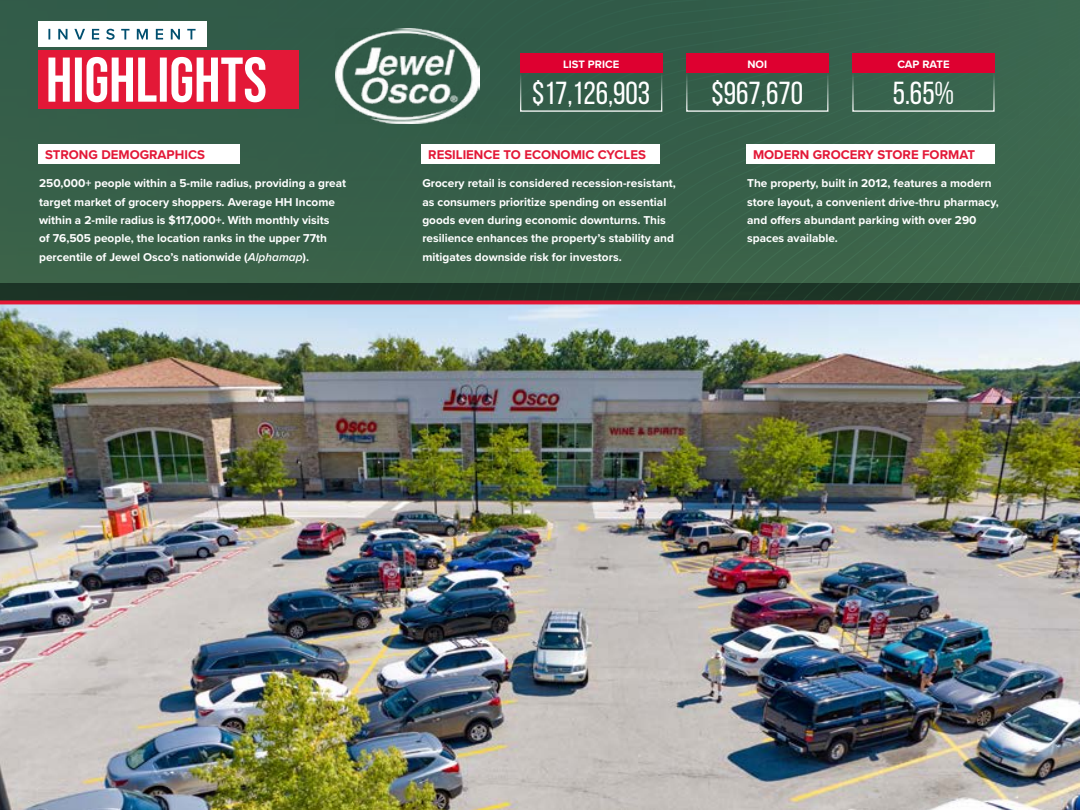
<style>
.page{position:relative;width:1080px;height:810px;background:#fff}
.page>*{position:absolute;margin:0;border:0;box-sizing:border-box;transform-origin:0 0}
.t1{font:31.88px "Bebas Neue";color:#fff}
.t2{font:700 13.12px "Proxima Nova";color:#e31837}
.t3{font:700 11.88px/18.4px "Proxima Nova";color:#fff}
.t4{font:700 11.12px "Proxima Nova";color:#fff}
.s1{font-weight:600;font-style:italic}
</style>
<div class="page">
<img style="left:0;top:304px;width:1080px;height:506px">
<svg style="left:0;top:0;width:1080px;height:304px;background:#455e4c"></svg>
<div style="left:521px;top:73px;width:141px;height:38px;background:#325c48"></div>
<div style="left:520px;top:72px;width:142px;height:40px;border:1px solid #fff"></div>
<div style="left:687px;top:73px;width:141px;height:38px;background:#355e4a"></div>
<div style="left:686px;top:72px;width:142px;height:40px;border:1px solid #fff"></div>
<div style="left:853px;top:73px;width:141px;height:38px;background:#39634e"></div>
<div style="left:852px;top:72px;width:143px;height:40px;border:1px solid #fff"></div>
<div style="left:38px;top:144px;width:202px;height:20px;background:#fff"></div>
<div style="left:422px;top:144px;width:238px;height:20px;background:#fff"></div>
<div style="left:746px;top:144px;width:249px;height:20px;background:#fff"></div>
<div style="left:520px;top:54px;width:142px;height:19px;background:#de0030"></div>
<div style="left:686px;top:54px;width:142px;height:19px;background:#de0030"></div>
<div style="left:852px;top:54px;width:143px;height:19px;background:#de0030"></div>
<img style="left:336px;top:29px;width:143px;height:95px">
<p class="t4" style="left:563px;top:56px;width:58px">LIST PRICE</p>
<p class="t4" style="left:747px;top:56px;width:21px">NOI</p>
<p class="t4" style="left:897px;top:56px;width:54px">CAP RATE</p>
<h1 class="t1" style="left:532px;top:75px;width:120px">$17,126,903</h1>
<h1 class="t1" style="left:712px;top:75px;width:93px">$967,670</h1>
<h1 class="t1" style="left:893px;top:75px;width:63px">5.65%</h1>
<p class="t2" style="left:45px;top:145px;width:161px">STRONG DEMOGRAPHICS</p>
<p class="t2" style="left:428px;top:145px;width:219px">RESILIENCE TO ECONOMIC CYCLES</p>
<p class="t2" style="left:753px;top:145px;width:224px">MODERN GROCERY STORE FORMAT</p>
<p class="t3" style="left:39px;top:174px;width:309px">250,000+ people within a 5-mile radius, providing a great target market of grocery shoppers. Average HH Income within a 2-mile radius is $117,000+. With monthly visits<br>of 76,505 people, the location ranks in the upper 77th percentile of Jewel Osco’s nationwide (<span class="s1">Alphamap</span>).</p>
<p class="t3" style="left:422px;top:174px;width:255px">Grocery retail is considered recession-resistant, as consumers prioritize spending on essential goods even during economic downturns. This resilience enhances the property’s stability and mitigates downside risk for investors.</p>
<p class="t3" style="left:747px;top:174px;width:253px">The property, built in 2012, features a modern store layout, a convenient drive-thru pharmacy, and offers abundant parking with over 290 spaces available.</p>
</div>
